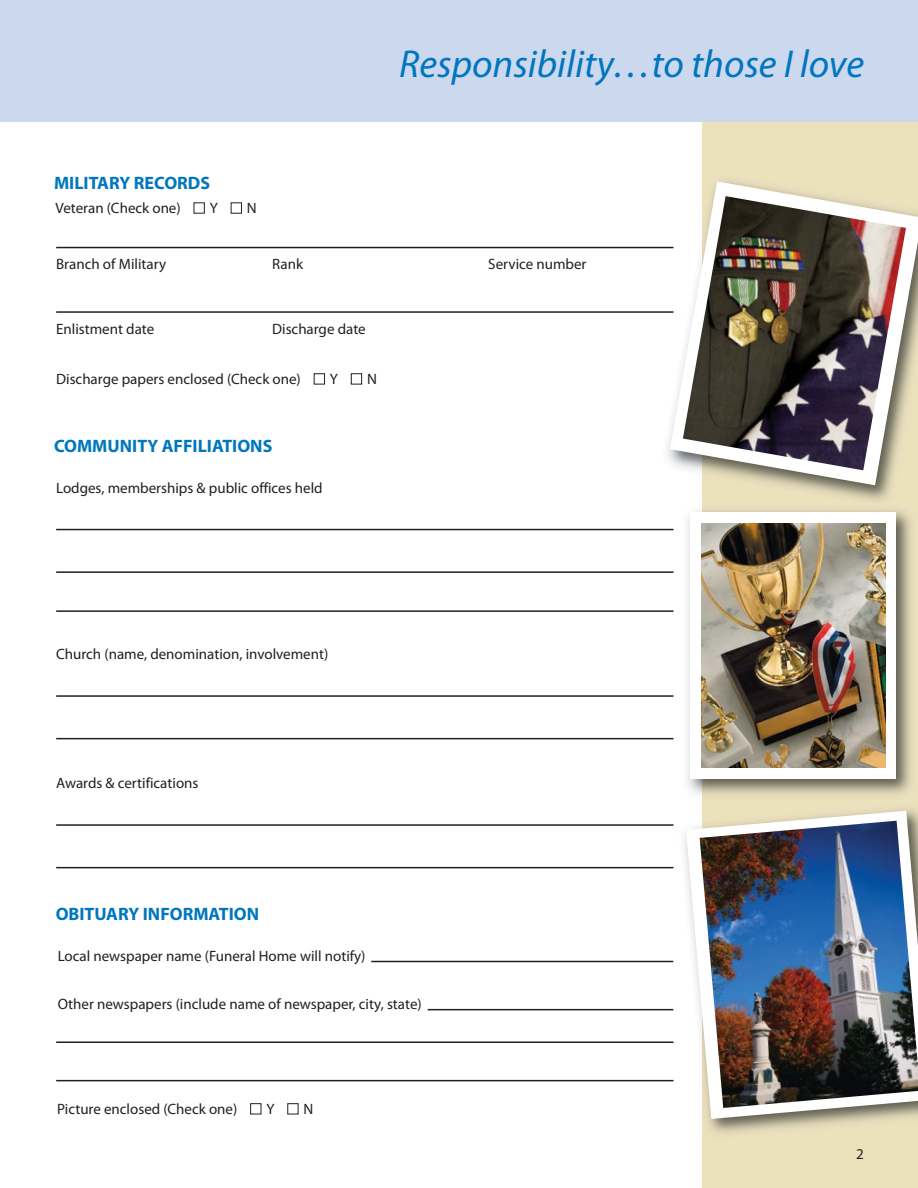
<style>
.page{position:relative;width:918px;height:1188px;background:#fff}
.page>*{position:absolute;margin:0;border:0;box-sizing:border-box;transform-origin:0 0}
.t1{font:italic 39px "Myriad Pro";color:#0076be}
.t2{font:700 18px "Myriad Pro";color:#0076be}
.t3{font:15px "Myriad Pro";color:#231f20}
.s1{color:#fff}
</style>
<div class="page">
<div style="left:702px;top:108px;width:216px;height:1080px;background:#ebe2bc"></div>
<div style="left:0;top:0;width:918px;height:122px;background:#ccd8ee"></div>
<hr style="left:56px;top:247px;width:618px;height:1px;background:#231f20">
<hr style="left:56px;top:311px;width:618px;height:2px;background:#231f20">
<hr style="left:56px;top:529px;width:618px;height:1px;background:#231f20">
<hr style="left:56px;top:571px;width:618px;height:2px;background:#231f20">
<hr style="left:56px;top:610px;width:618px;height:2px;background:#231f20">
<hr style="left:56px;top:695px;width:618px;height:2px;background:#231f20">
<hr style="left:56px;top:738px;width:618px;height:1px;background:#231f20">
<hr style="left:56px;top:824px;width:618px;height:2px;background:#231f20">
<hr style="left:56px;top:867px;width:618px;height:1px;background:#231f20">
<hr style="left:56px;top:1041px;width:618px;height:2px;background:#231f20">
<hr style="left:56px;top:1080px;width:618px;height:1px;background:#231f20">
<img style="left:684px;top:834px;width:2px;height:33px">
<svg style="left:686px;top:811px;width:232px;height:308px;fill:#fbfbfb"></svg>
<img style="left:700px;top:821px;width:218px;height:287px">
<img style="left:687px;top:510px;width:224px;height:285px">
<div style="left:691px;top:512px;width:205px;height:266px;background:#fff"></div>
<img style="left:701px;top:524px;width:184px;height:244px">
<img style="left:659px;top:246px;width:11px;height:215px">
<img style="left:787px;top:485px;width:104px;height:15px">
<svg style="left:670px;top:181px;width:248px;height:304px"></svg>
<img style="left:683px;top:196px;width:223px;height:274px">
<hr style="left:371px;top:961px;width:302px;height:1px;background:#231f20">
<hr style="left:428px;top:1009px;width:245px;height:1px;background:#231f20">
<p class="t2" style="left:54px;top:176px;width:158px">MILITARY RECORDS</p>
<p class="t3" style="left:55px;top:203px;width:203px">Veteran (Check one) <span class="s1">■</span> Y <span class="s1">■</span> N</p>
<h1 class="t1" style="left:399px;top:40px;width:466px">Responsibility…to those I love</h1>
<p class="t3" style="left:56px;top:259px;width:111px">Branch of Military</p>
<p class="t3" style="left:272px;top:259px;width:32px">Rank</p>
<p class="t3" style="left:488px;top:259px;width:100px">Service number</p>
<p class="t3" style="left:56px;top:323px;width:100px">Enlistment date</p>
<p class="t3" style="left:272px;top:323px;width:95px">Discharge date</p>
<p class="t3" style="left:56px;top:373px;width:322px">Discharge papers enclosed (Check one) <span class="s1">■</span> Y <span class="s1">■</span> N</p>
<p class="t2" style="left:54px;top:439px;width:220px">COMMUNITY AFFILIATIONS</p>
<p class="t3" style="left:56px;top:482px;width:268px">Lodges, memberships &amp; public offices held</p>
<p class="t3" style="left:56px;top:649px;width:274px">Church (name, denomination, involvement)</p>
<p class="t3" style="left:56px;top:778px;width:144px">Awards &amp; certifications</p>
<p class="t2" style="left:56px;top:907px;width:205px">OBITUARY INFORMATION</p>
<p class="t3" style="left:58px;top:951px;width:309px">Local newspaper name (Funeral Home will notify)</p>
<p class="t3" style="left:58px;top:999px;width:366px">Other newspapers (include name of newspaper, city, state)</p>
<p class="t3" style="left:57px;top:1103px;width:258px">Picture enclosed (Check one) <span class="s1">■</span> Y <span class="s1">■</span> N</p>
<p class="t3" style="left:856px;top:1148px;width:9px">2</p>
</div>
